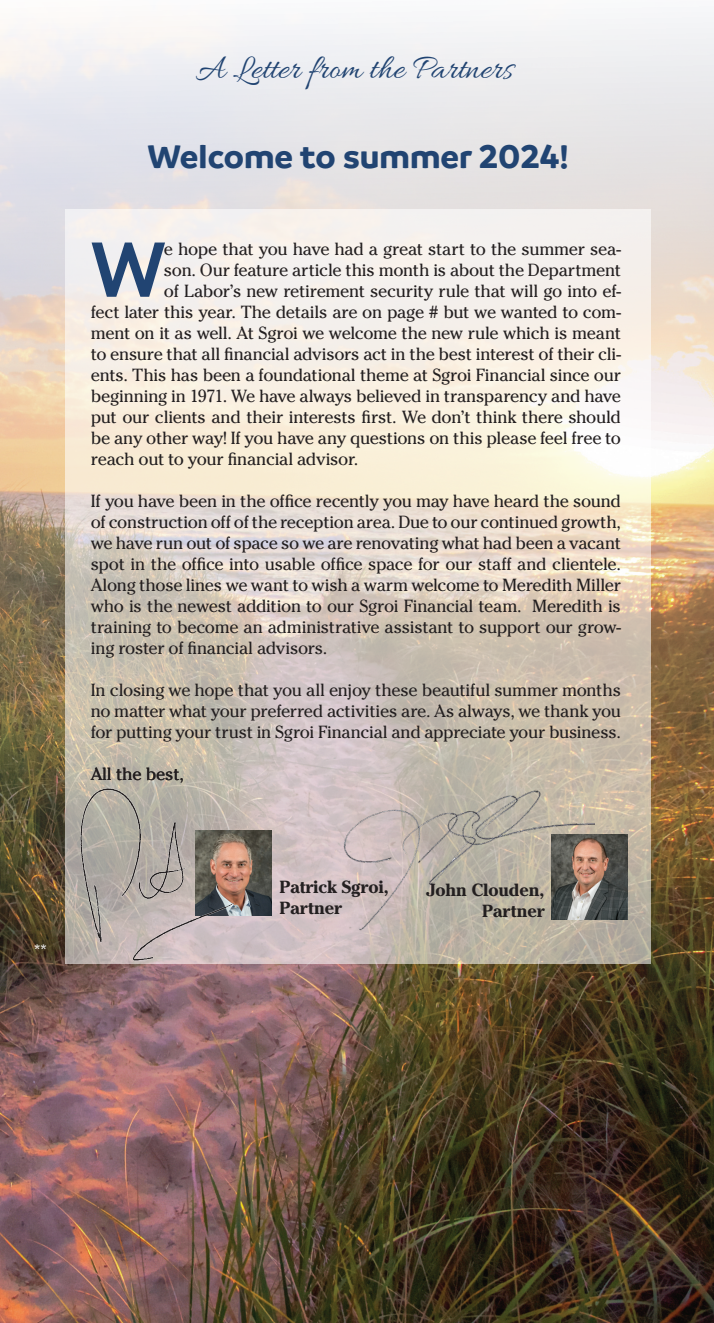
<style>
.page{position:relative;width:714px;height:1323px;background:#fff}
.page>*{position:absolute;margin:0;border:0;box-sizing:border-box;transform-origin:0 0}
.Serif_text{font:700 77.52px "Cabin";color:#214472}
.Main_Headline_Garamond_Gold{font:35px "Allura";color:#214472}
.Cabin_heads{font:700 35px "Branding";color:#214472}
.Serif_text-2{font:17.5px/21px "Cheltenham Std";letter-spacing:-.02em;color:#231f20;text-align:justify}
.Serif_text-3{font:700 17.5px "Cheltenham Std";letter-spacing:-.01em;color:#231f20}
.t1{font:700 14px "Cabin";color:#fff}
</style>
<div class="page">
<img style="left:0;top:17px;width:713px;height:1306px">
<svg style="left:66px;top:210px;width:584px;height:754px;background:#e3dace"></svg>
<img style="left:233px;top:831px;width:38px;height:85px">
<img style="left:80px;top:788px;width:153px;height:173px">
<img style="left:594px;top:834px;width:33px;height:85px">
<img style="left:333px;top:784px;width:261px;height:150px">
<p class="t1" style="left:34px;top:942px;width:14px">**</p>
<p class="Main_Headline_Garamond_Gold" style="left:196px;top:49px;width:318px">A Letter from the Partners</p>
<p class="Cabin_heads" style="left:147px;top:137px;width:422px">Welcome to summer 2024!</p>
<p class="Serif_text" style="left:91px;top:223px;width:76px">W</p>
<p class="Serif_text-2" style="left:164px;top:238px;width:458px">e hope that you have had a great start to the summer sea-</p>
<p class="Serif_text-2" style="left:164px;top:259px;width:458px">son. Our feature article this month is about the Department</p>
<p class="Serif_text-2" style="left:164px;top:280px;width:458px">of Labor’s new retirement security rule that will go into ef-</p>
<p class="Serif_text-2" style="left:91px;top:301px;width:531px">fect later this year. The details are on page # but we wanted to com-</p>
<p class="Serif_text-2" style="left:91px;top:322px;width:531px">ment on it as well. At Sgroi we welcome the new rule which is meant</p>
<p class="Serif_text-2" style="left:91px;top:343px;width:531px">to ensure that all financial advisors act in the best interest of their cli-</p>
<p class="Serif_text-2" style="left:91px;top:364px;width:531px">ents. This has been a foundational theme at Sgroi Financial since our</p>
<p class="Serif_text-2" style="left:91px;top:385px;width:531px">beginning in 1971. We have always believed in transparency and have</p>
<p class="Serif_text-2" style="left:91px;top:406px;width:531px">put our clients and their interests first. We don’t think there should</p>
<p class="Serif_text-2" style="left:91px;top:427px;width:531px">be any other way! If you have any questions on this please feel free to</p>
<p class="Serif_text-2" style="left:91px;top:448px;width:269px">reach out to your financial advisor.</p>
<p class="Serif_text-2" style="left:91px;top:490px;width:531px">If you have been in the office recently you may have heard the sound of construction off of the reception area. Due to our continued growth, we have run out of space so we are renovating what had been a vacant spot in the office into usable office space for our staff and clientele.<br>Along those lines we want to wish a warm welcome to Meredith Miller who is the newest addition to our Sgroi Financial team. Meredith is training to become an administrative assistant to support our grow&shy;ing roster of financial advisors.</p>
<p class="Serif_text-2" style="left:91px;top:679px;width:531px">In closing we hope that you all enjoy these beautiful summer months no matter what your preferred activities are. As always, we thank you for putting your trust in Sgroi Financial and appreciate your business.</p>
<p class="Serif_text-2" style="left:91px;top:763px;width:95px">All the best,</p>
<p class="Serif_text-3" style="left:279px;top:877px;width:111px">Patrick Sgroi,</p>
<p class="Serif_text-3" style="left:279px;top:898px;width:64px">Partner</p>
<p class="Serif_text-3" style="left:426px;top:880px;width:119px">John Clouden,</p>
<p class="Serif_text-3" style="left:482px;top:901px;width:64px">Partner</p>
</div>
